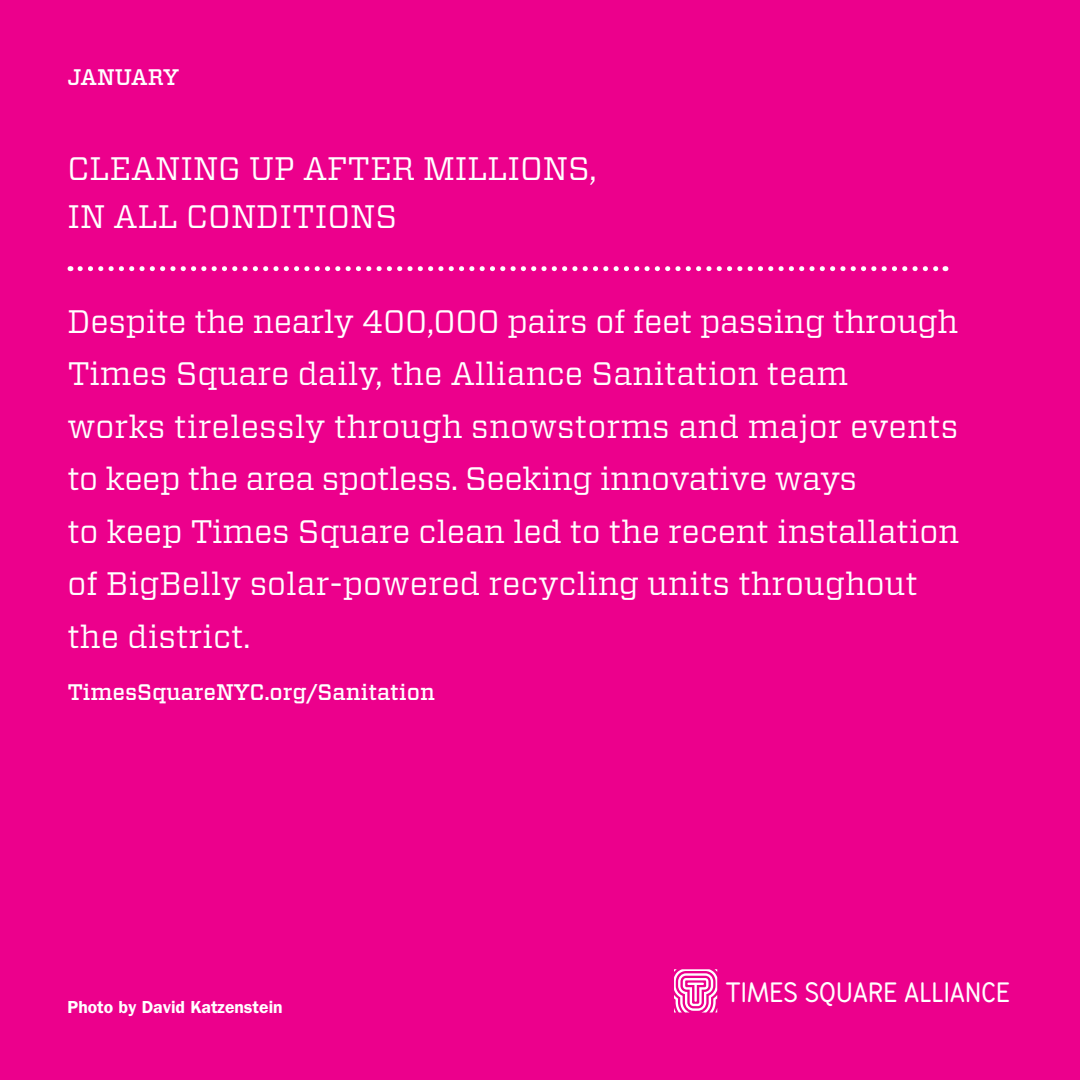
<style>
.page{position:relative;width:1080px;height:1080px;background:#ec008c}
.page>*{position:absolute;margin:0;border:0;box-sizing:border-box;transform-origin:0 0}
.t1{font:32.5px/52.5px "Vitesse";color:#fff}
.t2{font:26.75px "Times Square Neon";letter-spacing:.01em;color:#fff}
.t3{font:500 22.5px "Vitesse";color:#fff}
.t4{font:600 17.5px "Franklin Gothic";color:#fff}
</style>
<div class="page">
<svg style="left:80px;top:266px;width:866px;height:5px"></svg>
<svg style="left:674px;top:969px;width:43px;height:44px"></svg>
<p class="t3" style="left:68px;top:63px;width:113px">JANUARY</p>
<p class="t1" style="left:68px;top:145px;width:530px;line-height:47.5px">CLEANING UP AFTER MILLIONS,<br>IN ALL CONDITIONS</p>
<p class="t1" style="left:68px;top:295px;width:893px">Despite the nearly 400,000 pairs of feet passing through Times Square daily, the Alliance Sanitation team<br>works tirelessly through snowstorms and major events to keep the area spotless. Seeking innovative ways<br>to keep Times Square clean led to the recent installation of BigBelly solar-powered recycling units throughout the district.</p>
<p class="t3" style="left:68px;top:678px;width:369px">TimesSquareNYC.org/Sanitation</p>
<p class="t4" style="left:68px;top:996px;width:217px">Photo by David Katzenstein</p>
<p class="t2" style="left:726px;top:979px;width:286px">TIMES SQUARE ALLIANCE</p>
</div>
